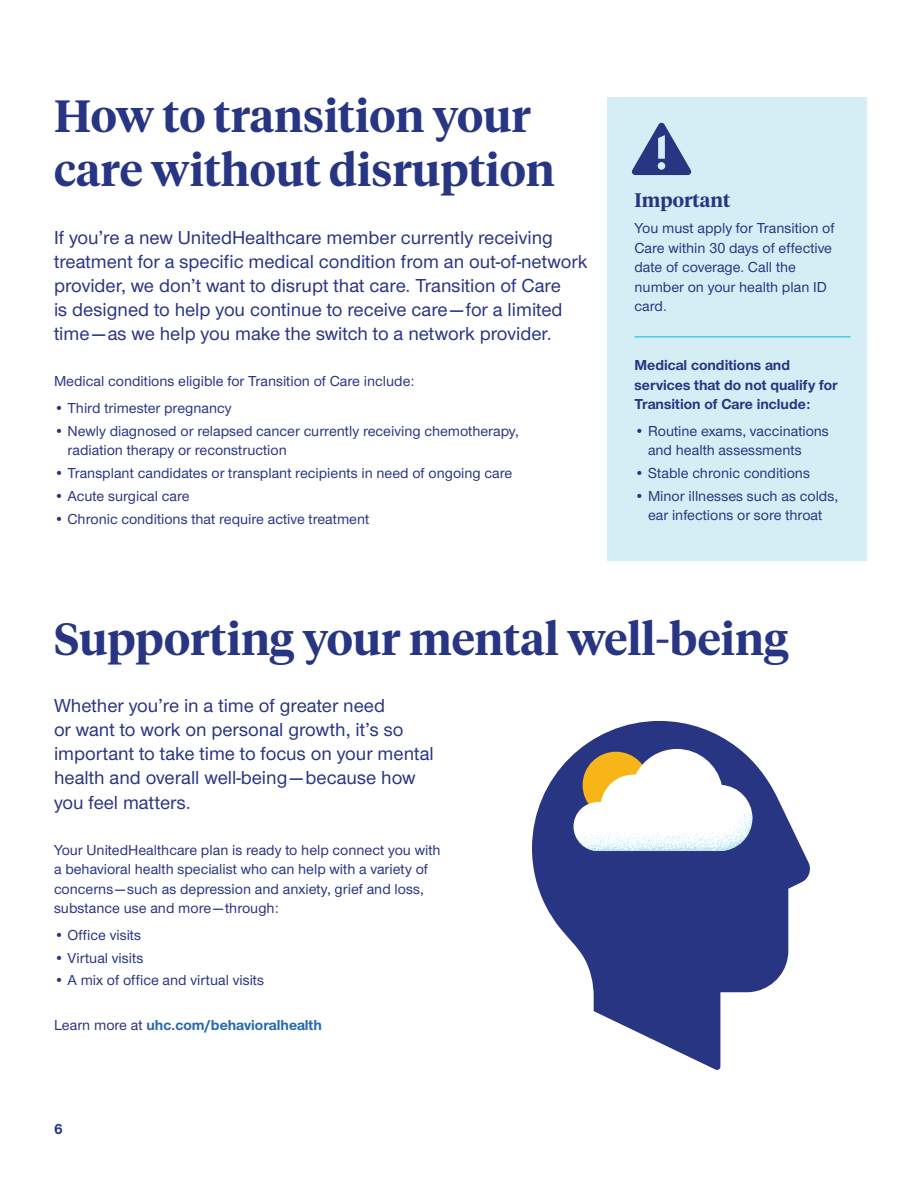
<style>
.page{position:relative;width:918px;height:1188px;background:#fff}
.page>*{position:absolute;margin:0;border:0;box-sizing:border-box;transform-origin:0 0}
.t1{font:600 45px/54px "UHC Serif Headline";color:#283582}
.t2{font:500 19.5px/24px "UHC Sans";color:#283582}
.t3{font:600 19.5px "UHC Serif Headline";color:#283582}
.t4{font:500 15px/19.5px "UHC Sans";color:#283582}
.t5{font:700 15px/19.5px "UHC Sans";color:#283582}
.t6{font:700 15px "UHC Sans";color:#2468ae}
.s1{font-weight:500;color:#283582}
</style>
<div class="page">
<div style="left:608px;top:97px;width:259px;height:464px;background:#d5eef5"></div>
<hr style="left:634px;top:337px;width:216px;height:1px;background:#00b9d4">
<svg style="left:631px;top:122px;width:61px;height:53px"></svg>
<svg style="left:532px;top:721px;width:278px;height:349px;fill:#283582"></svg>
<svg style="left:574px;top:749px;width:179px;height:102px"></svg>
<h2 class="t1" style="left:54px;top:87px;width:502px">How to transition your care without disruption</h2>
<p class="t2" style="left:54px;top:225px;width:535px">If you’re a new UnitedHealthcare member currently receiving treatment for a specific medical condition from an out-of-network provider, we don’t want to disrupt that care. Transition of Care<br>is designed to help you continue to receive care — for a limited time — as we help you make the switch to a network provider.</p>
<p class="t4" style="left:54px;top:371px;width:362px">Medical conditions eligible for Transition of Care include:</p>
<p class="t4" style="left:54px;top:397px;width:179px">• Third trimester pregnancy</p>
<p class="t4" style="left:68px;top:420px;width:453px;text-indent:-14px">• Newly diagnosed or relapsed cancer currently receiving chemotherapy, radiation therapy or reconstruction</p>
<p class="t4" style="left:54px;top:463px;width:460px">• Transplant candidates or transplant recipients in need of ongoing care</p>
<p class="t4" style="left:54px;top:485px;width:137px">• Acute surgical care</p>
<p class="t4" style="left:54px;top:508px;width:317px">• Chronic conditions that require active treatment</p>
<h3 class="t3" style="left:634px;top:186px;width:97px">Important</h3>
<p class="t4" style="left:634px;top:218px;width:202px">You must apply for Transition of<br>Care within 30 days of effective date of coverage. Call the number on your health plan ID card.</p>
<h4 class="t5" style="left:634px;top:355px;width:205px">Medical conditions and services that do not qualify for<br>Transition of Care include:</h4>
<p class="t4" style="left:648px;top:420px;width:182px;text-indent:-14px">• Routine exams, vaccinations and health assessments</p>
<p class="t4" style="left:634px;top:463px;width:177px">• Stable chronic conditions</p>
<p class="t4" style="left:634px;top:485px;width:205px;text-align:center">• Minor illnesses such as colds, ear infections or sore throat</p>
<h2 class="t1" style="left:54px;top:610px;width:736px">Supporting your mental well-being</h2>
<p class="t2" style="left:54px;top:693px;width:381px">Whether you’re in a time of greater need<br>or want to work on personal growth, it’s so important to take time to focus on your mental health and overall well-being — because how you feel matters.</p>
<p class="t4" style="left:54px;top:840px;width:388px">Your UnitedHealthcare plan is ready to help connect you with a behavioral health specialist who can help with a variety of concerns — such as depression and anxiety, grief and loss, substance use and more — through:</p>
<p class="t4" style="left:54px;top:924px;width:89px">• Office visits</p>
<p class="t4" style="left:54px;top:947px;width:91px">• Virtual visits</p>
<p class="t4" style="left:54px;top:970px;width:212px">• A mix of office and virtual visits</p>
<p class="t6" style="left:54px;top:1015px;width:269px"><span class="s1">Learn more at</span> uhc.com/behavioralhealth</p>
<p class="t5" style="left:54px;top:1119px;width:10px">6</p>
</div>
